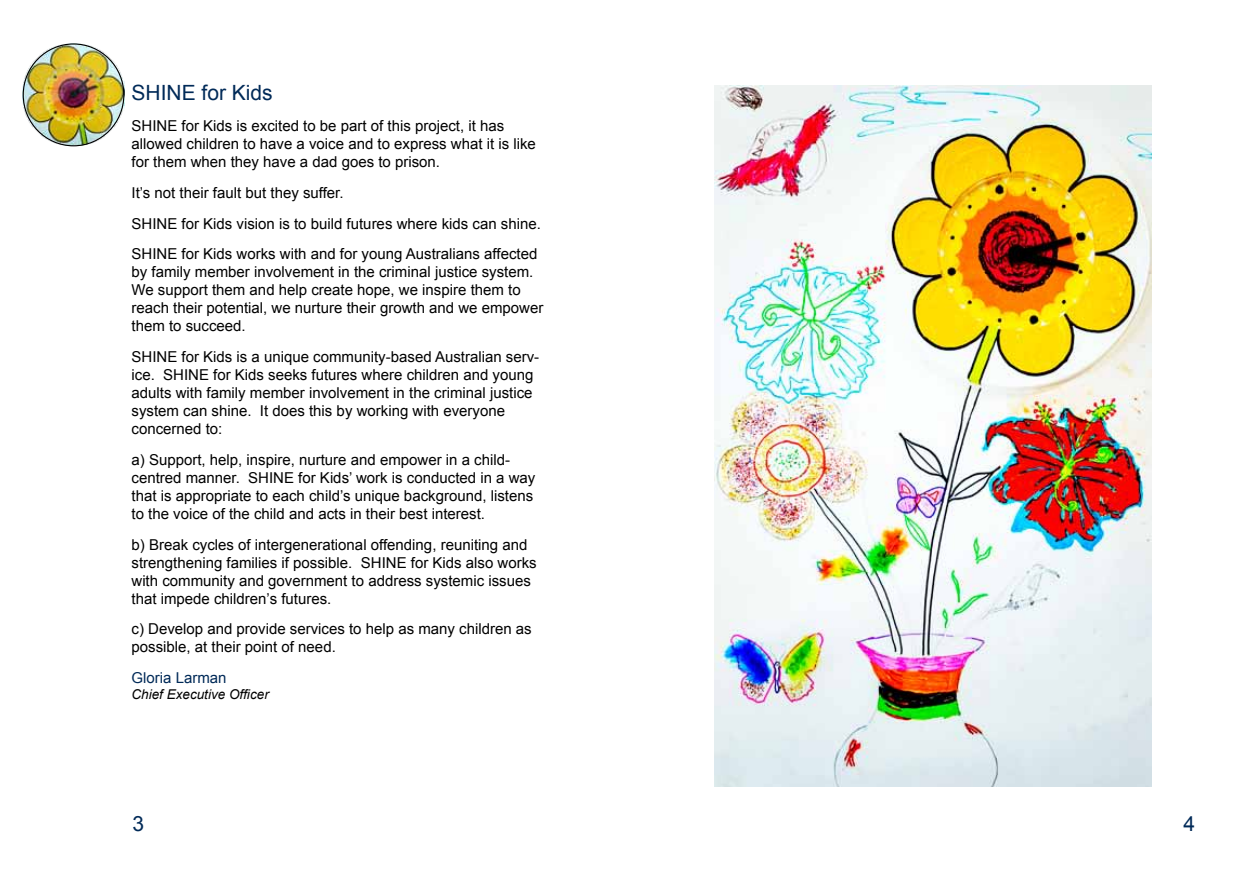
<style>
.page{position:relative;width:1259px;height:893px;background:#fff}
.page>*{position:absolute;margin:0;border:0;box-sizing:border-box;transform-origin:0 0}
.t1{font:21px "Arial";color:#002a58}
.t2{font:15px/18px "Arial";color:#000}
.t3{font:15px "Arial";color:#002a58}
.t4{font:italic 13.5px "Arial";color:#000}
</style>
<div class="page">
<img style="left:23px;top:44px;width:102px;height:101px">
<img style="left:714px;top:86px;width:438px;height:700px">
<h1 class="t1" style="left:131px;top:79px;width:143px">SHINE for Kids</h1>
<p class="t2" style="left:131px;top:117px;width:406px">SHINE for Kids is excited to be part of this project, it has allowed children to have a voice and to express what it is like for them when they have a dad goes to prison.</p>
<p class="t2" style="left:131px;top:177px;width:411px;line-height:30.8px">It’s not their fault but they suffer.<br>SHINE for Kids vision is to build futures where kids can shine.<br>SHINE for Kids works with and for young Australians affected</p>
<p class="t2" style="left:131px;top:263px;width:413px">by family member involvement in the criminal justice system.<br>We support them and help create hope, we inspire them to reach their potential, we nurture their growth and we empower them to succeed.</p>
<p class="t2" style="left:131px;top:348px;width:409px">SHINE for Kids is a unique community-based Australian serv&shy;ice. SHINE for Kids seeks futures where children and young adults with family member involvement in the criminal justice system can shine. It does this by working with everyone concerned to:</p>
<p class="t2" style="left:131px;top:451px;width:405px">a) Support, help, inspire, nurture and empower in a child&shy;centred manner. SHINE for Kids’ work is conducted in a way that is appropriate to each child’s unique background, listens to the voice of the child and acts in their best interest.</p>
<p class="t2" style="left:131px;top:535px;width:407px">b) Break cycles of intergenerational offending, reuniting and strengthening families if possible. SHINE for Kids also works with community and government to address systemic issues that impede children’s futures.</p>
<p class="t2" style="left:131px;top:620px;width:402px">c) Develop and provide services to help as many children as possible, at their point of need.</p>
<p class="t3" style="left:131px;top:668px;width:97px">Gloria Larman</p>
<p class="t4" style="left:131px;top:686px;width:139px">Chief Executive Officer</p>
<h1 class="t1" style="left:133px;top:809px;width:13px">3</h1>
<h1 class="t1" style="left:1183px;top:809px;width:13px">4</h1>
</div>
